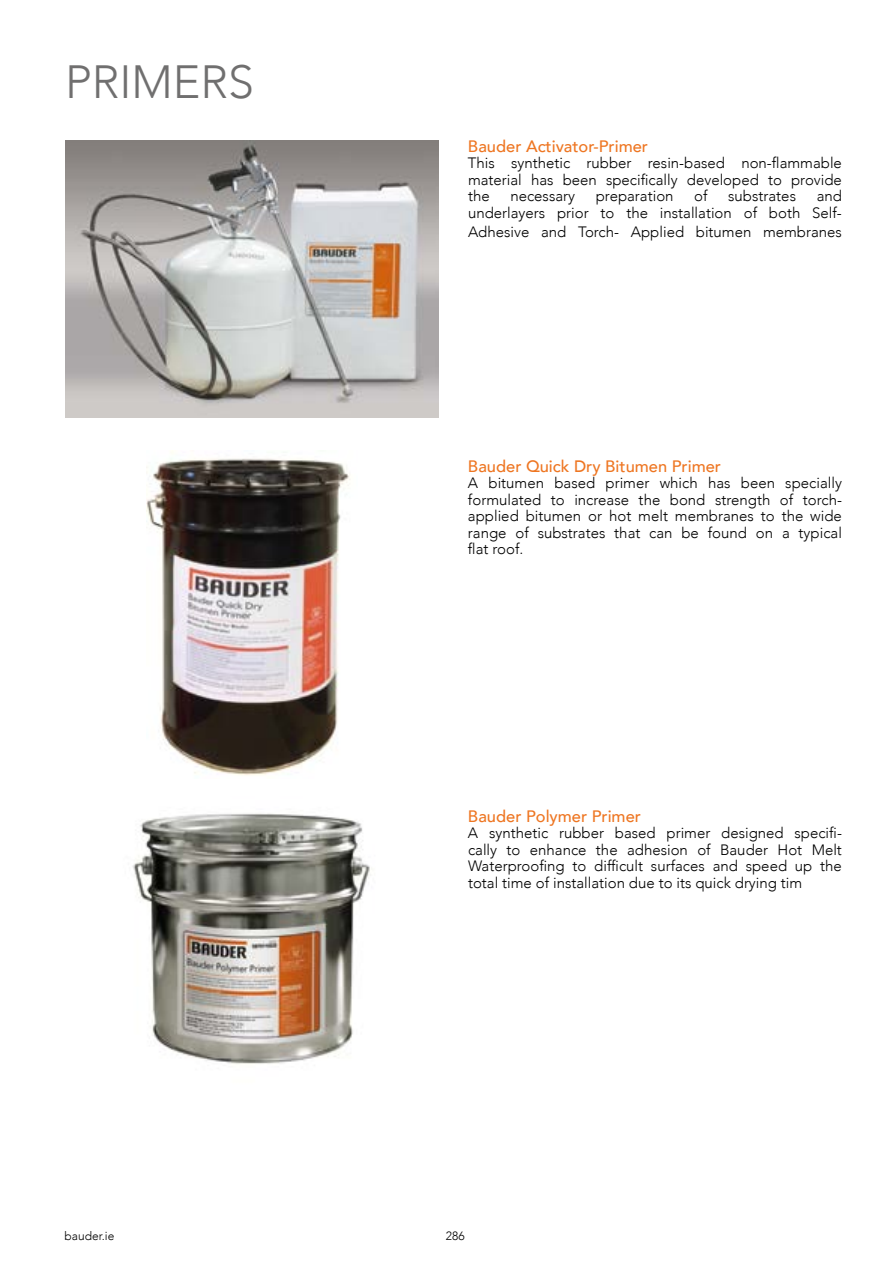
<style>
.page{position:relative;width:893px;height:1263px;background:#fff}
.page>*{position:absolute;margin:0;border:0;box-sizing:border-box;transform-origin:0 0}
.t1{font:300 46.5px "Avenir";color:#706f6f}
.t2{font:500 16.5px "Avenir";color:#ee7622}
.t3{font:300 15px/16.5px "Avenir";color:#000;text-align:justify}
.t4{font:300 12px "Avenir";color:#000}
</style>
<div class="page">
<img style="left:132px;top:813px;width:239px;height:251px">
<img style="left:147px;top:450px;width:203px;height:326px">
<img style="left:65px;top:140px;width:373px;height:277px">
<h1 class="t1" style="left:65px;top:54px;width:190px">PRIMERS</h1>
<p class="t2" style="left:468px;top:132px;width:182px">Bauder Activator-Primer</p>
<p class="t3" style="left:468px;top:155px;width:375px">This synthetic rubber resin-based non-flammable material has been specifically developed to provide the</p>
<p class="t3" style="left:510px;top:188px;width:66px">necessary</p>
<p class="t3" style="left:596px;top:188px;width:79px">preparation</p>
<p class="t3" style="left:694px;top:188px;width:15px">of</p>
<p class="t3" style="left:728px;top:188px;width:69px">substrates</p>
<p class="t3" style="left:468px;top:188px;width:375px;text-align:right">and<br>underlayers prior to the installation of both Self-</p>
<p class="t3" style="left:468px;top:224px;width:375px">Adhesive and Torch- Applied bitumen membranes</p>
<p class="t2" style="left:468px;top:452px;width:255px">Bauder Quick Dry Bitumen Primer</p>
<p class="t3" style="left:468px;top:475px;width:375px">A bitumen based primer which has been specially formulated to increase the bond strength of torch&shy;applied bitumen or hot melt membranes to the wide range of substrates that can be found on a typical flat roof.</p>
<p class="t2" style="left:468px;top:801px;width:174px">Bauder Polymer Primer</p>
<p class="t3" style="left:468px;top:825px;width:375px">A synthetic rubber based primer designed specifi&shy;cally to enhance the adhesion of Bauder Hot Melt Waterproofing to difficult surfaces and speed up the total time of installation due to its quick drying tim</p>
<p class="t4" style="left:65px;top:1229px;width:51px">bauder.ie</p>
<p class="t4" style="left:446px;top:1229px;width:20px">286</p>
</div>
